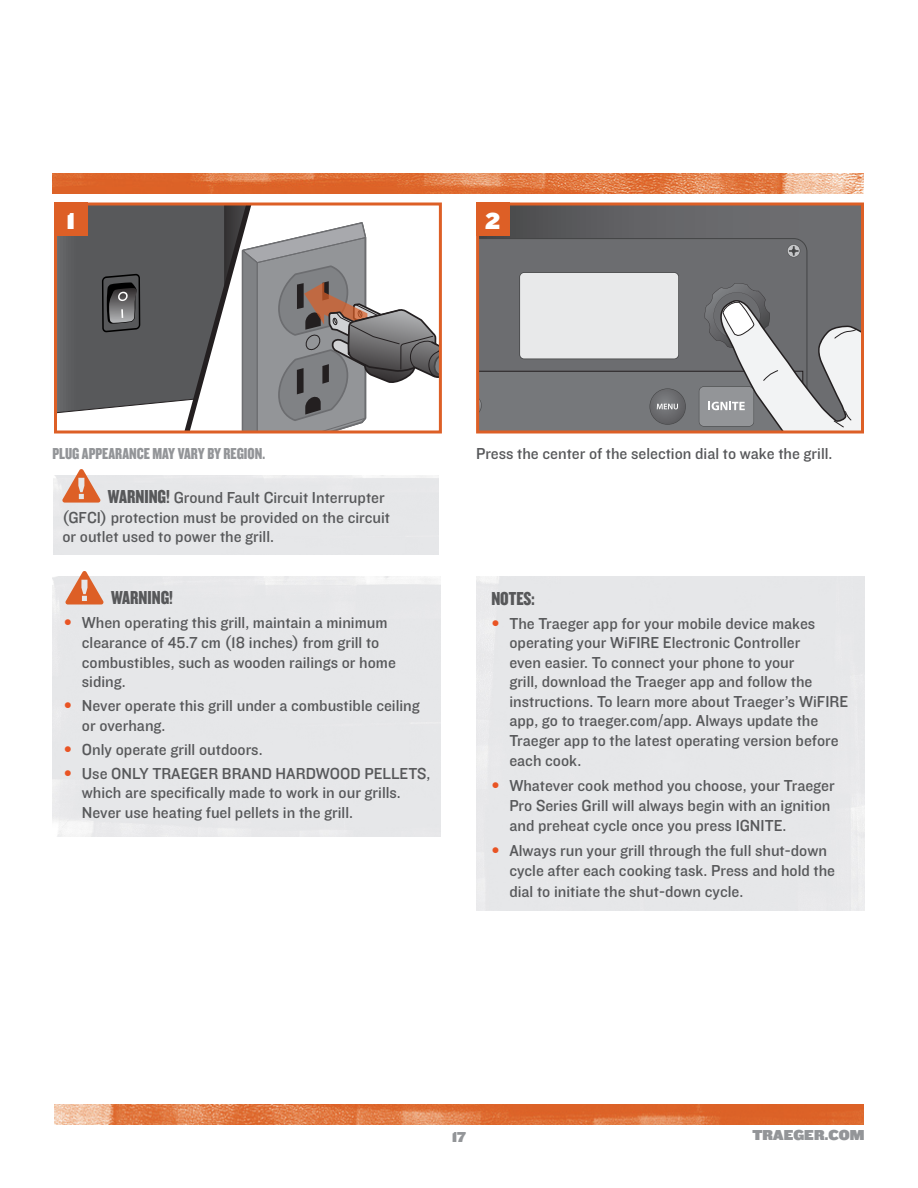
<style>
.page{position:relative;width:918px;height:1188px;background:#fff}
.page>*{position:absolute;margin:0;border:0;box-sizing:border-box;transform-origin:0 0}
.Step{font:24px "Knockout 92 Ultmt Cruiserwt";color:#fff}
.t1{font:19.5px "Knockout 69 Full Liteweight";color:#57585a}
.Body_Copy{font:16.5px/19.6px "Knockout 31 Junior Middlewt";color:#57585a}
.Body_Copy-2{font:16.5px "Knockout 69 Full Liteweight";color:#939598}
.t2{font:15px "Knockout 92 Ultmt Cruiserwt";letter-spacing:.01em;color:#939598}
.s1{font-family:"Knockout 69 Full Liteweight";font-size:19.5px}
.s2{font-family:"Avenir LT Std";font-weight:300;color:#e95424}
</style>
<div class="page">
<img style="left:54px;top:1104px;width:810px;height:21px">
<img style="left:53px;top:173px;width:811px;height:21px">
<svg style="left:480px;top:206px;width:380px;height:224px;background:#8d8e91"></svg>
<div style="left:476px;top:202px;width:388px;height:232px;border:3px solid #dd5f26"></div>
<svg style="left:58px;top:206px;width:380px;height:224px"></svg>
<div style="left:54px;top:202px;width:388px;height:232px;border:3px solid #dd5f26"></div>
<div style="left:54px;top:202px;width:33px;height:34px;background:#dd5f26"></div>
<svg style="left:62px;top:469px;width:39px;height:34px"></svg>
<svg style="left:65px;top:571px;width:39px;height:34px"></svg>
<div style="left:476px;top:202px;width:34px;height:34px;background:#dd5f26"></div>
<p class="Step" style="left:67px;top:204px;width:9px">1</p>
<p class="Step" style="left:486px;top:204px;width:16px">2</p>
<p class="Body_Copy-2" style="left:52px;top:443px;width:214px">PLUG APPEARANCE MAY VARY BY REGION.</p>
<p class="Body_Copy" style="left:62px;top:487px;width:329px;text-indent:46px"><span class="s1">WARNING!</span> Ground Fault Circuit Interrupter (GFCI) protection must be provided on the circuit or outlet used to power the grill.</p>
<p class="t1" style="left:111px;top:586px;width:64px">WARNING!</p>
<p class="Body_Copy" style="left:82px;top:612px;width:316px;text-indent:-18px"><span class="s2">•</span> When operating this grill, maintain a minimum clearance of 45.7 cm (18 inches) from grill to combustibles, such as wooden railings or home siding.</p>
<p class="Body_Copy" style="left:82px;top:695px;width:339px;text-indent:-18px"><span class="s2">•</span> Never operate this grill under a combustible ceiling or overhang.</p>
<p class="Body_Copy" style="left:64px;top:739px;width:200px"><span class="s2">•</span> Only operate grill outdoors.</p>
<p class="Body_Copy" style="left:82px;top:763px;width:350px;text-indent:-18px"><span class="s2">•</span> Use ONLY TRAEGER BRAND HARDWOOD PELLETS, which are specifically made to work in our grills.<br>Never use heating fuel pellets in the grill.</p>
<p class="Body_Copy" style="left:476px;top:443px;width:358px">Press the center of the selection dial to wake the grill.</p>
<p class="t1" style="left:491px;top:586px;width:45px">NOTES:</p>
<p class="Body_Copy" style="left:509px;top:613px;width:340px;text-indent:-18px"><span class="s2">•</span> The Traeger app for your mobile device makes operating your WiFIRE Electronic Controller<br>even easier. To connect your phone to your<br>grill, download the Traeger app and follow the instructions. To learn more about Traeger’s WiFIRE app, go to traeger.com/app. Always update the Traeger app to the latest operating version before each cook.</p>
<p class="Body_Copy" style="left:509px;top:774px;width:327px;line-height:20.2px;text-indent:-18px"><span class="s2">•</span> Whatever cook method you choose, your Traeger<br>Pro Series Grill will always begin with an ignition and preheat cycle once you press IGNITE.</p>
<p class="Body_Copy" style="left:509px;top:840px;width:327px;line-height:20.2px;text-indent:-18px"><span class="s2">•</span> Always run your grill through the full shut-down cycle after each cooking task. Press and hold the dial to initiate the shut-down cycle.</p>
<p class="t2" style="left:452px;top:1126px;width:15px">17</p>
<p class="t2" style="left:752px;top:1124px;width:114px">TRAEGER.COM</p>
</div>
